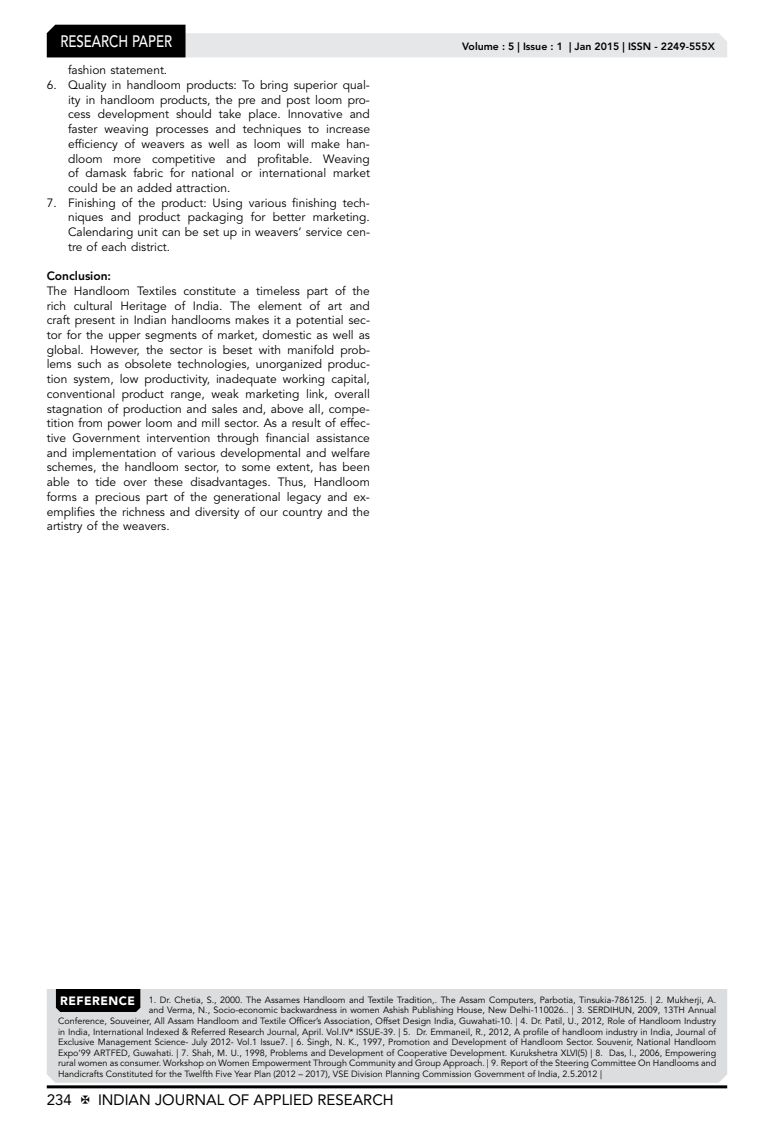
<style>
.page{position:relative;width:774px;height:1136px;background:#fff}
.page>*{position:absolute;margin:0;border:0;box-sizing:border-box;transform-origin:0 0}
.t1{font:500 16.5px "Avenir LT Std";color:#fff;scale:.8 1}
.t2{font:15px "Avenir LT Std";color:#000}
.t3{font:12px/14.7px "Avenir LT Std";color:#000;text-align:justify}
.t4{font:800 12px "Avenir LT Std";color:#000}
.t5{font:800 10.5px "Avenir LT Std";color:#000}
.t6{font:9px "Avenir LT Std";color:#000}
.s1{font-weight:900;font-size:12px;color:#fff}
</style>
<div class="page">
<hr style="left:47px;top:1085px;width:680px;height:3px;background:#000">
<svg style="left:47px;top:25px;width:680px;height:32px"></svg>
<div style="left:47px;top:989px;width:680px;height:93px;background:#dcddde"></div>
<div style="left:56px;top:989px;width:84px;height:22px;background:#000"></div>
<h1 class="t1" style="left:60px;top:32px;width:139px">RESEARCH PAPER</h1>
<p class="t3" style="left:68px;top:63px;width:101px">fashion statement.</p>
<p class="t3" style="left:68px;top:78px;width:303px;text-indent:-21px">6. Quality in handloom products: To bring superior qual&shy;ity in handloom products, the pre and post loom pro&shy;cess development should take place. Innovative and faster weaving processes and techniques to increase efficiency of weavers as well as loom will make han&shy;dloom more competitive and profitable. Weaving of damask fabric for national or international market could be an added attraction.</p>
<p class="t3" style="left:68px;top:195px;width:303px;text-indent:-21px">7. Finishing of the product: Using various finishing tech&shy;niques and product packaging for better marketing.<br>Calendaring unit can be set up in weavers’ service cen&shy;tre of each district.</p>
<p class="t4" style="left:47px;top:269px;width:66px">Conclusion:</p>
<p class="t3" style="left:47px;top:284px;width:325px">The Handloom Textiles constitute a timeless part of the rich cultural Heritage of India. The element of art and craft present in Indian handlooms makes it a potential sec&shy;tor for the upper segments of market, domestic as well as global. However, the sector is beset with manifold prob&shy;lems such as obsolete technologies, unorganized produc&shy;tion system, low productivity, inadequate working capital, conventional product range, weak marketing link, overall stagnation of production and sales and, above all, compe&shy;tition from power loom and mill sector. As a result of effec&shy;tive Government intervention through financial assistance and implementation of various developmental and welfare schemes, the handloom sector, to some extent, has been able to tide over these disadvantages. Thus, Handloom forms a precious part of the generational legacy and ex&shy;emplifies the richness and diversity of our country and the artistry of the weavers.</p>
<p class="t5" style="left:462px;top:41px;width:254px">Volume : 5 | Issue : 1 | Jan 2015 | ISSN - 2249-555X</p>
<p class="t6" style="left:60px;top:994px;width:658px"><span class="s1">REFERENCE</span> 1. Dr. Chetia, S., 2000. The Assames Handloom and Textile Tradition,. The Assam Computers, Parbotia, Tinsukia-786125. | 2. Mukherji, A.</p>
<p class="t6" style="left:149px;top:1005px;width:569px">and Verma, N., Socio-economic backwardness in women Ashish Publishing House, New Delhi-110026.. | 3. SERDIHUN, 2009, 13TH Annual</p>
<p class="t6" style="left:58px;top:1015px;width:660px">Conference, Souveiner, All Assam Handloom and Textile Officer’s Association, Offset Design India, Guwahati-10. | 4. Dr. Patil, U., 2012, Role of Handloom Industry</p>
<p class="t6" style="left:58px;top:1026px;width:659px">in India, International Indexed &amp; Referred Research Journal, April. Vol.IV* ISSUE-39. | 5. Dr. Emmaneil, R., 2012, A profile of handloom industry in India, Journal of</p>
<p class="t6" style="left:58px;top:1036px;width:659px">Exclusive Management Science- July 2012- Vol.1 Issue7. | 6. Singh, N. K., 1997, Promotion and Development of Handloom Sector. Souvenir, National Handloom</p>
<p class="t6" style="left:58px;top:1047px;width:660px">Expo’99 ARTFED, Guwahati. | 7. Shah, M. U., 1998, Problems and Development of Cooperative Development. Kurukshetra XLVI(5) | 8. Das, l., 2006, Empowering</p>
<p class="t6" style="left:58px;top:1057px;width:660px">rural women as consumer. Workshop on Women Empowerment Through Community and Group Approach. | 9. Report of the Steering Committee On Handlooms and</p>
<p class="t6" style="left:58px;top:1068px;width:545px">Handicrafts Constituted for the Twelfth Five Year Plan (2012 – 2017), VSE Division Planning Commission Government of India, 2.5.2012 |</p>
<p class="t2" style="left:47px;top:1090px;width:27px">234</p>
<p class="t2" style="left:98px;top:1090px;width:297px">INDIAN JOURNAL OF APPLIED RESEARCH</p>
</div>
